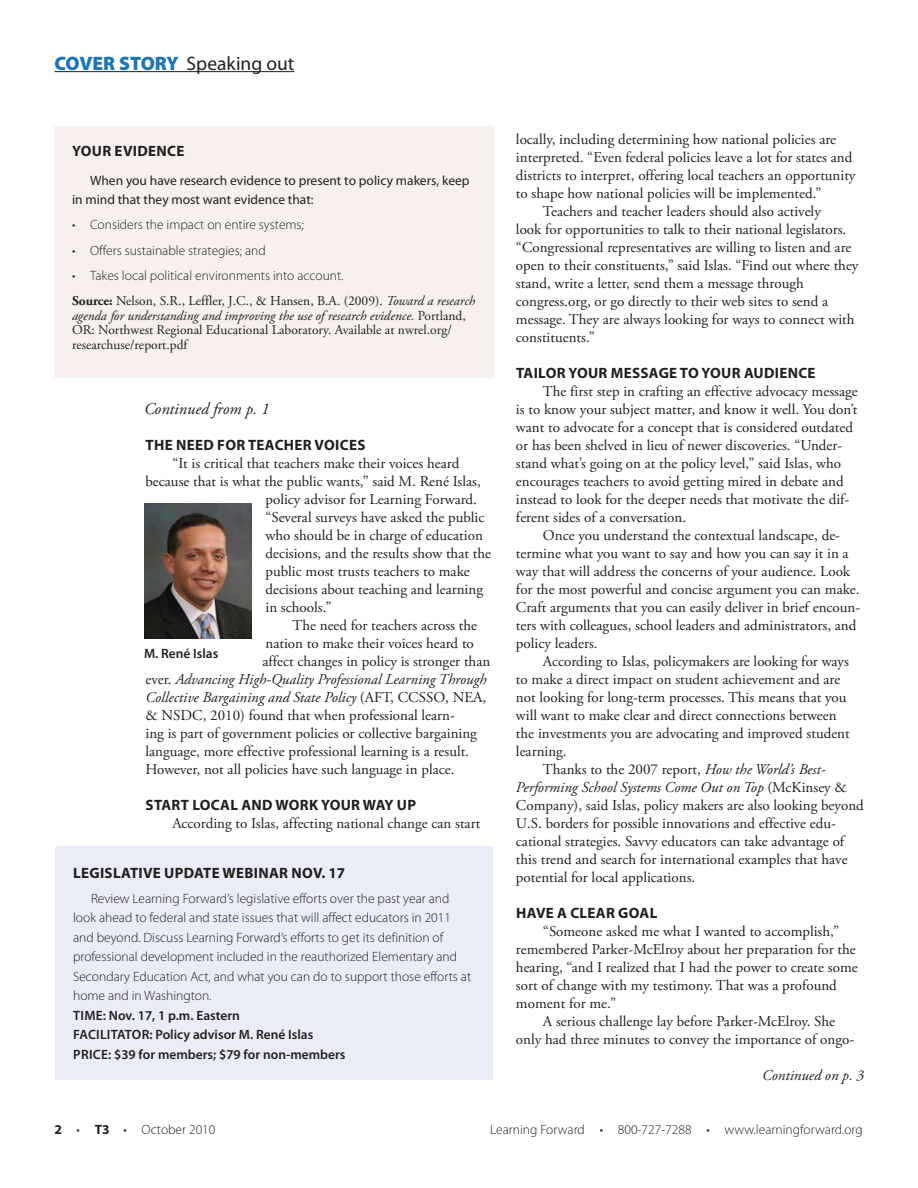
<style>
.page{position:relative;width:918px;height:1188px;background:#fff}
.page>*{position:absolute;margin:0;border:0;box-sizing:border-box;transform-origin:0 0}
.t1{font:19.5px "Myriad Pro";color:#231f20}
.t2{font:italic 16.5px "Adobe Garamond Pro";color:#231f20}
.t3{font:15px/18px "Adobe Garamond Pro";color:#231f20}
.t4{font:italic 15px "Adobe Garamond Pro";color:#231f20}
.t5{font:700 15px "Myriad Pro";letter-spacing:.02em;color:#231f20}
.t6{font:300 13.5px/19.5px "Myriad Pro";color:#231f20}
.t7{font:13.5px/15px "Adobe Garamond Pro";color:#231f20}
.t8{font:600 13.5px/19.5px "Myriad Pro";color:#231f20}
.t9{font:13.5px/19.5px "Myriad Pro";color:#231f20}
.s1{font-weight:900;color:#1b75bc}
.s2{font-weight:700}
.s3{font-style:italic}
.s4{font-style:normal}
</style>
<div class="page">
<hr style="left:54px;top:71px;width:240px;height:1px;background:#231f20">
<div style="left:55px;top:846px;width:438px;height:234px;background:#eaedf7"></div>
<div style="left:54px;top:127px;width:440px;height:251px;background:#f8f0ef"></div>
<img style="left:145px;top:503px;width:107px;height:135px">
<h1 class="t1" style="left:54px;top:56px;width:241px"><span class="s1">COVER STORY</span> Speaking out</h1>
<p class="t5" style="left:72px;top:145px;width:114px">YOUR EVIDENCE</p>
<p class="t9" style="left:72px;top:172px;width:399px;text-indent:18px">When you have research evidence to present to policy makers, keep in mind that they most want evidence that:</p>
<p class="t6" style="left:72px;top:217px;width:234px">• Considers the impact on entire systems;</p>
<p class="t6" style="left:72px;top:242px;width:195px">• Offers sustainable strategies; and</p>
<p class="t6" style="left:72px;top:268px;width:273px">• Takes local political environments into account.</p>
<p class="t7" style="left:72px;top:294px;width:405px"><span class="s2">Source:</span> Nelson, S.R., Leffler, J.C., &amp; Hansen, B.A. (2009). <span class="s3">Toward a research agenda for understanding and improving the use of research evidence.</span> Portland, OR: Northwest Regional Educational Laboratory. Available at nwrel.org/ researchuse/report.pdf</p>
<p class="t2" style="left:144px;top:402px;width:127px">Continued from p. 1</p>
<p class="t5" style="left:146px;top:439px;width:221px">THE NEED FOR TEACHER VOICES</p>
<p class="t3" style="left:172px;top:456px;width:288px">“It is critical that teachers make their voices heard</p>
<p class="t3" style="left:145px;top:474px;width:337px">because that is what the public wants,” said M. René Islas,</p>
<p class="t3" style="left:265px;top:492px;width:213px">policy advisor for Learning Forward.</p>
<p class="t3" style="left:265px;top:510px;width:220px">“Several surveys have asked the public</p>
<p class="t3" style="left:265px;top:528px;width:219px">who should be in charge of education</p>
<p class="t3" style="left:265px;top:546px;width:227px">decisions, and the results show that the</p>
<p class="t3" style="left:265px;top:564px;width:206px">public most trusts teachers to make</p>
<p class="t3" style="left:265px;top:582px;width:219px">decisions about teaching and learning</p>
<p class="t3" style="left:265px;top:600px;width:68px">in schools.”</p>
<p class="t3" style="left:292px;top:618px;width:186px">The need for teachers across the</p>
<p class="t3" style="left:265px;top:636px;width:210px">nation to make their voices heard to</p>
<p class="t3" style="left:262px;top:654px;width:229px">affect changes in policy is stronger than</p>
<p class="t4" style="left:145px;top:673px;width:343px"><span class="s4">ever.</span> Advancing High-Quality Professional Learning Through</p>
<p class="t4" style="left:145px;top:691px;width:342px">Collective Bargaining and State Policy <span class="s4">(AFT, CCSSO, NEA,</span></p>
<p class="t3" style="left:145px;top:708px;width:311px">&amp; NSDC, 2010) found that when professional learn-</p>
<p class="t3" style="left:145px;top:726px;width:333px">ing is part of government policies or collective bargaining</p>
<p class="t3" style="left:145px;top:744px;width:325px">language, more effective professional learning is a result.</p>
<p class="t3" style="left:145px;top:762px;width:311px">However, not all policies have such language in place.</p>
<p class="t5" style="left:146px;top:799px;width:272px">START LOCAL AND WORK YOUR WAY UP</p>
<p class="t3" style="left:172px;top:816px;width:309px">According to Islas, affecting national change can start</p>
<p class="t8" style="left:144px;top:645px;width:76px">M. René Islas</p>
<p class="t5" style="left:73px;top:867px;width:273px">LEGISLATIVE UPDATE WEBINAR NOV. 17</p>
<p class="t6" style="left:73px;top:890px;width:400px;text-indent:18px">Review Learning Forward’s legislative efforts over the past year and look ahead to federal and state issues that will affect educators in 2011 and beyond. Discuss Learning Forward’s efforts to get its definition of professional development included in the reauthorized Elementary and Secondary Education Act, and what you can do to support those efforts at home and in Washington.</p>
<p class="t8" style="left:73px;top:1007px;width:274px">TIME: Nov. 17, 1 p.m. Eastern<br>FACILITATOR: Policy advisor M. René Islas<br>PRICE: $39 for members; $79 for non-members</p>
<p class="t3" style="left:516px;top:132px;width:322px">locally, including determining how national policies are</p>
<p class="t3" style="left:516px;top:150px;width:338px">interpreted. “Even federal policies leave a lot for states and</p>
<p class="t3" style="left:516px;top:168px;width:341px">districts to interpret, offering local teachers an opportunity</p>
<p class="t3" style="left:516px;top:186px;width:307px">to shape how national policies will be implemented.”</p>
<p class="t3" style="left:543px;top:204px;width:279px">Teachers and teacher leaders should also actively</p>
<p class="t3" style="left:516px;top:222px;width:332px">look for opportunities to talk to their national legislators.</p>
<p class="t3" style="left:516px;top:240px;width:337px">“Congressional representatives are willing to listen and are</p>
<p class="t3" style="left:516px;top:258px;width:344px">open to their constituents,” said Islas. “Find out where they</p>
<p class="t3" style="left:516px;top:276px;width:289px">stand, write a letter, send them a message through</p>
<p class="t3" style="left:516px;top:294px;width:314px">congress.org, or go directly to their web sites to send a</p>
<p class="t3" style="left:516px;top:312px;width:340px">message. They are always looking for ways to connect with</p>
<p class="t3" style="left:516px;top:330px;width:80px">constituents.”</p>
<p class="t5" style="left:516px;top:367px;width:301px">TAILOR YOUR MESSAGE TO YOUR AUDIENCE</p>
<p class="t3" style="left:516px;top:384px;width:343px;text-indent:27px">The first step in crafting an effective advocacy message is to know your subject matter, and know it well. You don’t want to advocate for a concept that is considered outdated or has been shelved in lieu of newer discoveries. “Under&shy;stand what’s going on at the policy level,” said Islas, who encourages teachers to avoid getting mired in debate and instead to look for the deeper needs that motivate the dif&shy;ferent sides of a conversation.</p>
<p class="t3" style="left:516px;top:528px;width:346px;text-indent:27px">Once you understand the contextual landscape, de&shy;termine what you want to say and how you can say it in a way that will address the concerns of your audience. Look for the most powerful and concise argument you can make.<br>Craft arguments that you can easily deliver in brief encoun&shy;ters with colleagues, school leaders and administrators, and policy leaders.</p>
<p class="t3" style="left:543px;top:654px;width:308px">According to Islas, policymakers are looking for ways</p>
<p class="t3" style="left:516px;top:672px;width:326px">to make a direct impact on student achievement and are</p>
<p class="t3" style="left:516px;top:690px;width:332px">not looking for long-term processes. This means that you</p>
<p class="t3" style="left:516px;top:708px;width:322px">will want to make clear and direct connections between</p>
<p class="t3" style="left:516px;top:726px;width:335px">the investments you are advocating and improved student</p>
<p class="t3" style="left:516px;top:744px;width:52px">learning.</p>
<p class="t3" style="left:543px;top:762px;width:284px">Thanks to the 2007 report, <span class="s3">How the World’s Best-</span></p>
<p class="t4" style="left:516px;top:781px;width:332px">Performing School Systems Come Out on Top <span class="s4">(McKinsey &amp;</span></p>
<p class="t3" style="left:516px;top:798px;width:349px">Company), said Islas, policy makers are also looking beyond</p>
<p class="t3" style="left:516px;top:816px;width:322px">U.S. borders for possible innovations and effective edu-</p>
<p class="t3" style="left:516px;top:834px;width:330px">cational strategies. Savvy educators can take advantage of</p>
<p class="t3" style="left:516px;top:852px;width:333px">this trend and search for international examples that have</p>
<p class="t3" style="left:516px;top:870px;width:181px">potential for local applications.</p>
<p class="t5" style="left:516px;top:907px;width:143px">HAVE A CLEAR GOAL</p>
<p class="t3" style="left:543px;top:924px;width:298px">“Someone asked me what I wanted to accomplish,”</p>
<p class="t3" style="left:516px;top:942px;width:341px">remembered Parker-McElroy about her preparation for the</p>
<p class="t3" style="left:516px;top:960px;width:343px">hearing, “and I realized that I had the power to create some</p>
<p class="t3" style="left:516px;top:978px;width:322px">sort of change with my testimony. That was a profound</p>
<p class="t3" style="left:516px;top:996px;width:102px">moment for me.”</p>
<p class="t3" style="left:543px;top:1014px;width:294px">A serious challenge lay before Parker-McElroy. She</p>
<p class="t3" style="left:516px;top:1032px;width:340px">only had three minutes to convey the importance of ongo-</p>
<p class="t4" style="left:762px;top:1069px;width:103px">Continued on p. 3</p>
<p class="t6" style="left:54px;top:1121px;width:163px"><span class="s2">2</span> • <span class="s2">T3</span> • October 2010</p>
<p class="t6" style="left:490px;top:1121px;width:374px">Learning Forward • 800-727-7288 • www.learningforward.org</p>
</div>
